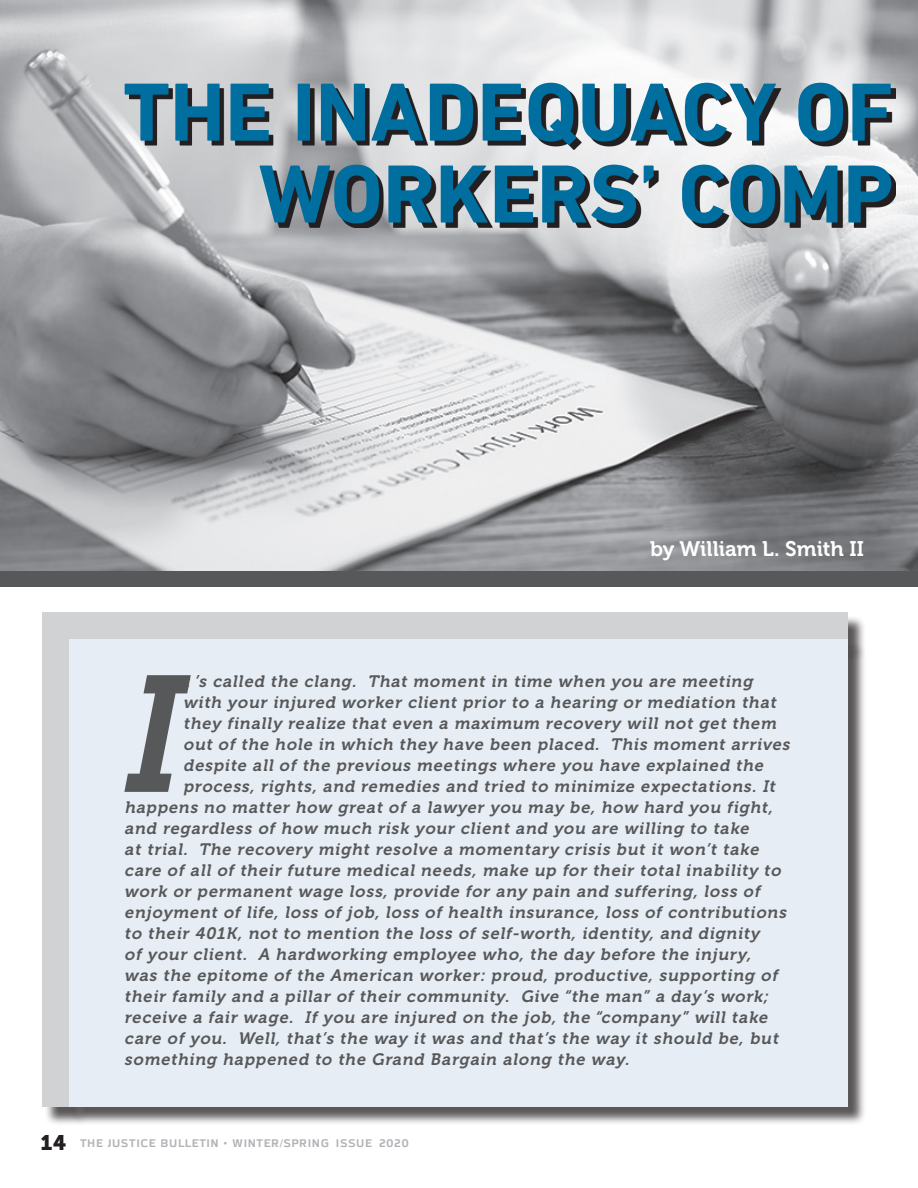
<style>
.page{position:relative;width:918px;height:1188px;background:#fff}
.page>*{position:absolute;margin:0;border:0;box-sizing:border-box;transform-origin:0 0}
.t1{font:italic 164.4px "Museo 700";color:#57585a}
.t2{font:700 83.85px/81.9px "DIN Next LT Pro";color:#006e9f;text-align:right}
.t3{font:21px "Museo 700";color:#fff}
.t4{font:italic 16.5px "Museo 700";letter-spacing:.045em;color:#57585a}
.t5{font:700 12px "Azoft Sans";letter-spacing:.05em;color:#b2b3b7}
.s1{font-family:"Museo 900";font-weight:400;font-size:21px;color:#231f20}
</style>
<div class="page">
<img style="left:0;top:0;width:918px;height:571px">
<svg style="left:129px;top:87px;width:767px;height:141px"></svg>
<div style="left:42px;top:612px;width:29px;height:495px;background:#d1d2d4"></div>
<div style="left:42px;top:612px;width:805px;height:31px;background:#d1d2d4"></div>
<div style="left:0;top:571px;width:918px;height:16px;background:#57585a"></div>
<div style="left:71px;top:642px;width:795px;height:484px;background:#231f20;opacity:.75"></div>
<div style="left:69px;top:640px;width:778px;height:467px;background:#e7edf4"></div>
<h2 class="t2" style="left:123px;top:71px;width:772px">THE INADEQUACY OF<br>WORKERS’ COMP</h2>
<p class="t3" style="left:650px;top:537px;width:215px">by William L. Smith II</p>
<p class="t4" style="left:183px;top:672px;width:574px">t ’s called the clang. That moment in time when you are meeting</p>
<p class="t4" style="left:183px;top:693px;width:598px">with your injured worker client prior to a hearing or mediation that</p>
<p class="t4" style="left:183px;top:714px;width:598px">they finally realize that even a maximum recovery will not get them</p>
<p class="t4" style="left:183px;top:735px;width:612px">out of the hole in which they have been placed. This moment arrives</p>
<p class="t4" style="left:183px;top:756px;width:585px">despite all of the previous meetings where you have explained the</p>
<p class="t4" style="left:183px;top:777px;width:597px">process, rights, and remedies and tried to minimize expectations. It</p>
<p class="t4" style="left:124px;top:798px;width:654px">happens no matter how great of a lawyer you may be, how hard you fight,</p>
<p class="t4" style="left:124px;top:819px;width:630px">and regardless of how much risk your client and you are willing to take</p>
<p class="t4" style="left:124px;top:840px;width:640px">at trial. The recovery might resolve a momentary crisis but it won’t take</p>
<p class="t4" style="left:124px;top:861px;width:662px">care of all of their future medical needs, make up for their total inability to</p>
<p class="t4" style="left:124px;top:882px;width:641px">work or permanent wage loss, provide for any pain and suffering, loss of</p>
<p class="t4" style="left:124px;top:903px;width:667px">enjoyment of life, loss of job, loss of health insurance, loss of contributions</p>
<p class="t4" style="left:124px;top:924px;width:636px">to their 401K, not to mention the loss of self-worth, identity, and dignity</p>
<p class="t4" style="left:124px;top:945px;width:632px">of your client. A hardworking employee who, the day before the injury,</p>
<p class="t4" style="left:124px;top:966px;width:658px">was the epitome of the American worker: proud, productive, supporting of</p>
<p class="t4" style="left:124px;top:987px;width:649px">their family and a pillar of their community. Give “the man” a day ’s work;</p>
<p class="t4" style="left:124px;top:1008px;width:648px">receive a fair wage. If you are injured on the j ob, the “company ” will take</p>
<p class="t4" style="left:124px;top:1029px;width:659px">care of you. Well, that’s the way it was and that’s the way it should be, but</p>
<p class="t4" style="left:124px;top:1050px;width:510px">something happened to the Grand Bargain along the way.</p>
<h1 class="t1" style="left:118px;top:644px;width:94px">I</h1>
<p class="t5" style="left:40px;top:1135px;width:370px"><span class="s1">14</span> THE JUSTICE BULLETIN • WINTER/SPRING ISSUE 2020</p>
</div>
